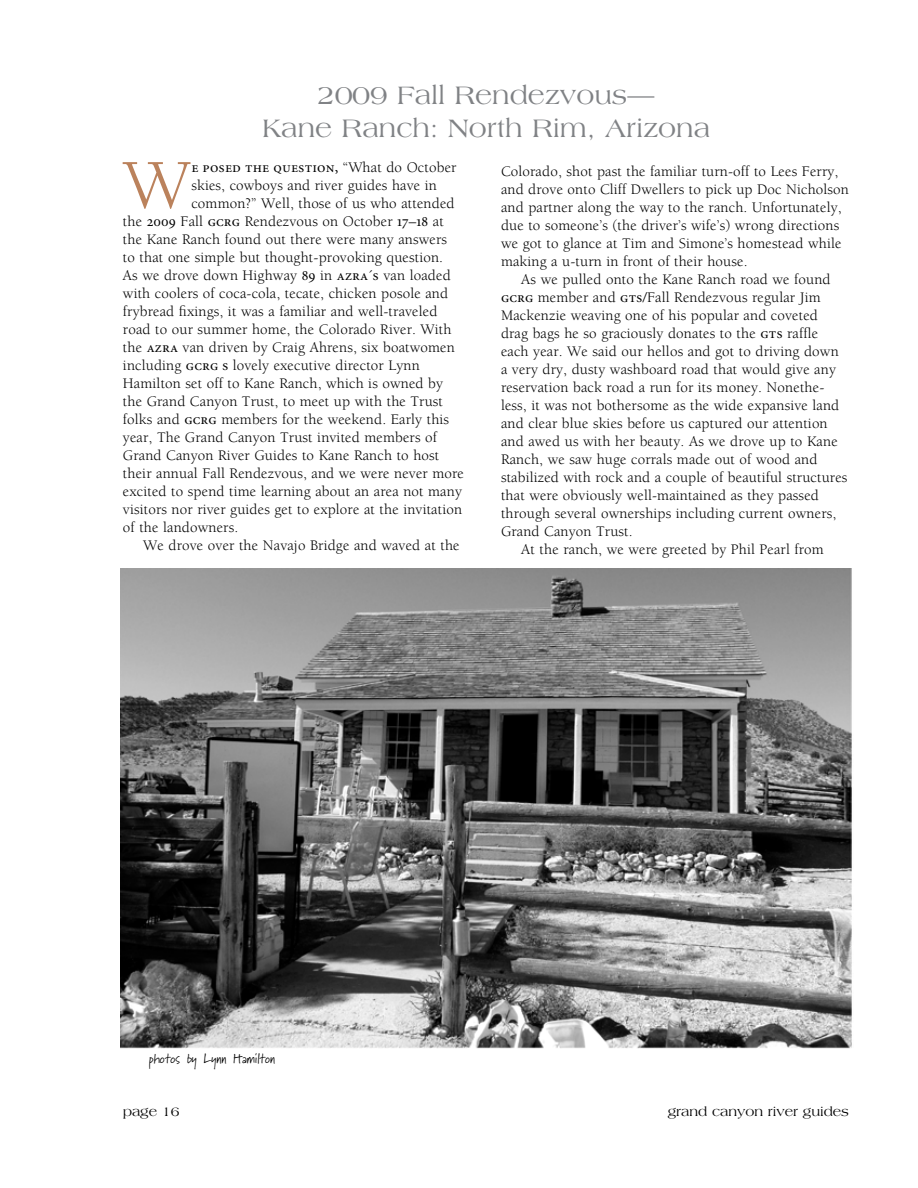
<style>
.page{position:relative;width:918px;height:1188px;background:#fff}
.page>*{position:absolute;margin:0;border:0;box-sizing:border-box;transform-origin:0 0}
.t1{font:71.7px "Berkeley";color:#bb825c}
.t2{font:27px/32.4px "Americana";color:#808285;text-align:center}
.t3{font:15px/18px "Berkeley";letter-spacing:.01em;color:#000}
.t4{font:15px "Minion Exp";letter-spacing:.01em;color:#000}
.t5{font:13.5px "Americana";color:#000}
.t6{font:13.5px "Marydale";color:#000}
.s1{font-family:"Berkeley"}
.s2{font-family:"Minion Exp"}
</style>
<div class="page">
<img style="left:121px;top:568px;width:731px;height:481px">
<h2 class="t2" style="left:262px;top:79px;width:450px">2009 Fall Rendezvous—<br>Kane Ranch: North Rim, Arizona</h2>
<h1 class="t1" style="left:123px;top:147px;width:69px">W</h1>
<p class="t4" style="left:191px;top:161px;width:267px">e posed the question, <span class="s1">“What do October</span></p>
<p class="t3" style="left:191px;top:176px;width:247px">skies, cowboys and river guides have in</p>
<p class="t3" style="left:191px;top:194px;width:265px">common?” Well, those of us who attended</p>
<p class="t3" style="left:123px;top:212px;width:322px">the <span class="s2">2009</span> Fall <span class="s2">gcrg</span> Rendezvous on October <span class="s2">17</span>–<span class="s2">18</span> at</p>
<p class="t3" style="left:123px;top:230px;width:326px">the Kane Ranch found out there were many answers</p>
<p class="t3" style="left:123px;top:248px;width:322px">to that one simple but thought-provoking question.</p>
<p class="t3" style="left:123px;top:266px;width:329px">As we drove down Highway <span class="s2">89</span> in <span class="s2">azra's</span> van loaded</p>
<p class="t3" style="left:123px;top:284px;width:327px">with coolers of coca-cola, tecate, chicken posole and</p>
<p class="t3" style="left:123px;top:302px;width:316px">frybread fixings, it was a familiar and well-traveled</p>
<p class="t3" style="left:123px;top:320px;width:330px">road to our summer home, the Colorado River. With</p>
<p class="t3" style="left:123px;top:338px;width:333px">the <span class="s2">azra</span> van driven by Craig Ahrens, six boatwomen</p>
<p class="t3" style="left:123px;top:356px;width:298px">including <span class="s2">gcrg’s</span> lovely executive director Lynn</p>
<p class="t3" style="left:123px;top:374px;width:322px">Hamilton set off to Kane Ranch, which is owned by</p>
<p class="t3" style="left:123px;top:392px;width:322px">the Grand Canyon Trust, to meet up with the Trust</p>
<p class="t3" style="left:123px;top:410px;width:328px">folks and <span class="s2">gcrg</span> members for the weekend. Early this</p>
<p class="t3" style="left:123px;top:428px;width:316px">year, The Grand Canyon Trust invited members of</p>
<p class="t3" style="left:123px;top:446px;width:318px">Grand Canyon River Guides to Kane Ranch to host</p>
<p class="t3" style="left:123px;top:464px;width:343px">their annual Fall Rendezvous, and we were never more</p>
<p class="t3" style="left:123px;top:482px;width:341px">excited to spend time learning about an area not many</p>
<p class="t3" style="left:123px;top:500px;width:341px">visitors nor river guides get to explore at the invitation</p>
<p class="t3" style="left:123px;top:518px;width:117px">of the landowners.</p>
<p class="t3" style="left:143px;top:536px;width:318px">We drove over the Navajo Bridge and waved at the</p>
<p class="t3" style="left:501px;top:163px;width:350px">Colorado, shot past the familiar turn-off to Lees Ferry, and drove onto Cliff Dwellers to pick up Doc Nicholson and partner along the way to the ranch. Unfortunately, due to someone’s (the driver’s wife’s) wrong directions we got to glance at Tim and Simone’s homestead while making a u-turn in front of their house.</p>
<p class="t3" style="left:521px;top:271px;width:311px">As we pulled onto the Kane Ranch road we found</p>
<p class="t3" style="left:501px;top:289px;width:321px"><span class="s2">gcrg</span> member and <span class="s2">gts</span>/Fall Rendezvous regular Jim</p>
<p class="t3" style="left:501px;top:307px;width:318px">Mackenzie weaving one of his popular and coveted</p>
<p class="t3" style="left:501px;top:325px;width:319px">drag bags he so graciously donates to the <span class="s2">gts</span> raffle</p>
<p class="t3" style="left:501px;top:343px;width:339px">each year. We said our hellos and got to driving down</p>
<p class="t3" style="left:501px;top:361px;width:337px">a very dry, dusty washboard road that would give any</p>
<p class="t3" style="left:501px;top:379px;width:325px">reservation back road a run for its money. Nonethe-</p>
<p class="t3" style="left:501px;top:397px;width:340px">less, it was not bothersome as the wide expansive land</p>
<p class="t3" style="left:501px;top:415px;width:328px">and clear blue skies before us captured our attention</p>
<p class="t3" style="left:501px;top:433px;width:338px">and awed us with her beauty. As we drove up to Kane</p>
<p class="t3" style="left:501px;top:451px;width:318px">Ranch, we saw huge corrals made out of wood and</p>
<p class="t3" style="left:501px;top:469px;width:348px">stabilized with rock and a couple of beautiful structures</p>
<p class="t3" style="left:501px;top:487px;width:319px">that were obviously well-maintained as they passed</p>
<p class="t3" style="left:501px;top:505px;width:337px">through several ownerships including current owners,</p>
<p class="t3" style="left:501px;top:523px;width:133px">Grand Canyon Trust.</p>
<p class="t3" style="left:521px;top:541px;width:304px">At the ranch, we were greeted by Phil Pearl from</p>
<p class="t6" style="left:149px;top:1051px;width:127px">photos by Lynn Hamilton</p>
<p class="t5" style="left:123px;top:1104px;width:58px">page 16</p>
<p class="t5" style="left:668px;top:1104px;width:183px">grand canyon river guides</p>
</div>
